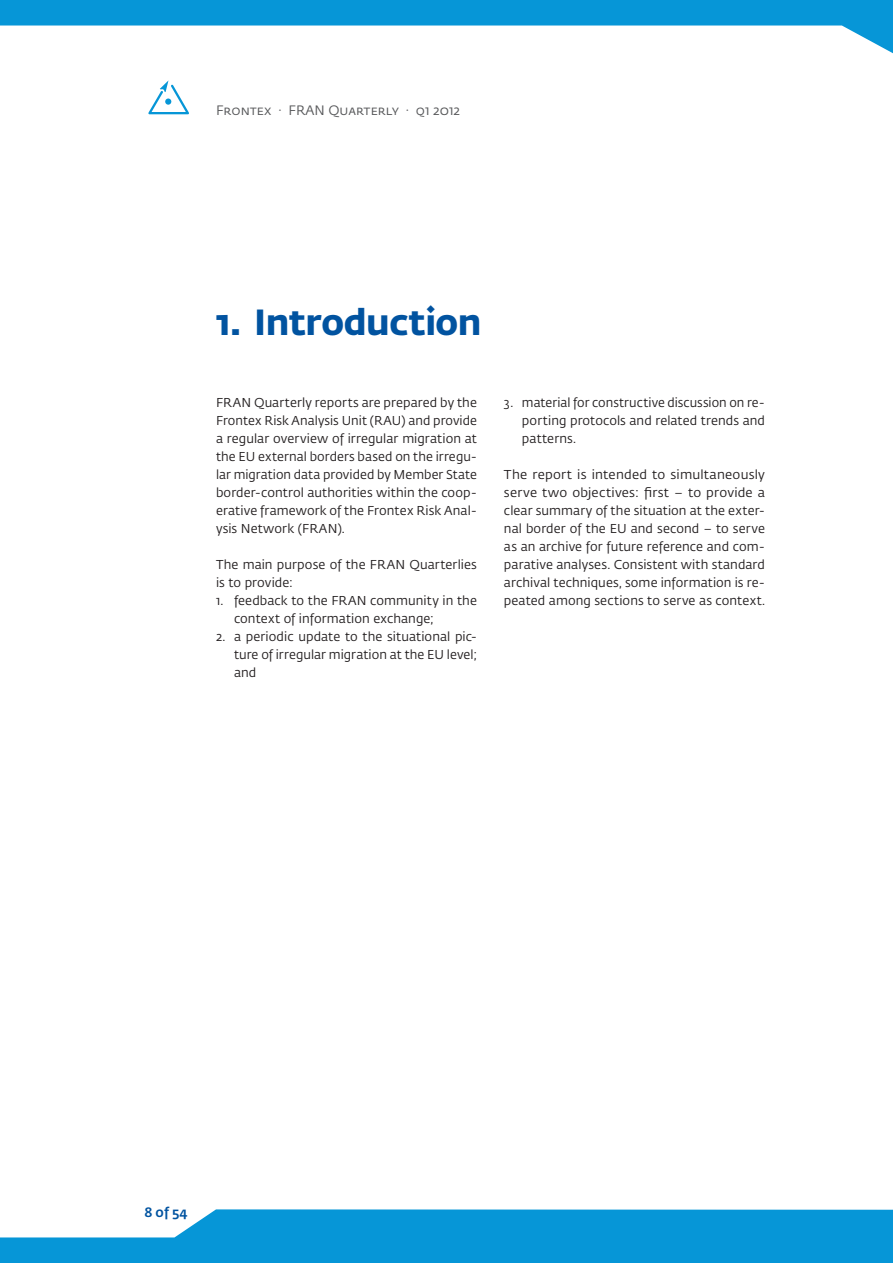
<style>
.page{position:relative;width:893px;height:1263px;background:#fff}
.page>*{position:absolute;margin:0;border:0;box-sizing:border-box;transform-origin:0 0}
.t1{font:700 36px "Fedra Sans Pro";letter-spacing:-.015em;color:#0153a0}
.t2{font:13.5px "Fedra Sans Pro";color:#57585a}
.t3{font:500 13.5px "Fedra Sans Pro";color:#0153a0}
.t4{font:12.75px/18px "Fedra Sans Pro";letter-spacing:.005em;color:#231f20;text-align:justify}
</style>
<div class="page">
<svg style="left:148px;top:80px;width:41px;height:34px"></svg>
<svg style="left:0;top:0;width:893px;height:54px"></svg>
<svg style="left:0;top:1209px;width:893px;height:54px;background:#24a2db"></svg>
<p class="t2" style="left:216px;top:100px;width:246px">Frontex · FRAN Quarterly · q1 2012</p>
<h1 class="t1" style="left:216px;top:293px;width:267px">1. Introduction</h1>
<p class="t4" style="left:216px;top:393px;width:263px">FRAN Quarterly reports are prepared by the Frontex Risk Analysis Unit (RAU) and provide a regular overview of irregular migration at the EU external borders based on the irregu&shy;lar migration data provided by Member State border-control authorities within the coop&shy;erative framework of the Frontex Risk Anal&shy;ysis Network (FRAN).</p>
<p class="t4" style="left:216px;top:555px;width:262px">The main purpose of the FRAN Quarterlies is to provide:</p>
<p class="t4" style="left:234px;top:591px;width:245px;text-indent:-18px">1. feedback to the FRAN community in the context of information exchange;</p>
<p class="t4" style="left:234px;top:627px;width:244px;text-indent:-18px">2. a periodic update to the situational pic&shy;ture of irregular migration at the EU level; and</p>
<p class="t4" style="left:522px;top:393px;width:244px;text-indent:-18px">3. material for constructive discussion on re&shy;porting protocols and related trends and patterns.</p>
<p class="t4" style="left:504px;top:465px;width:263px">The report is intended to simultaneously serve two objectives: first – to provide a clear summary of the situation at the exter&shy;nal border of the EU and second – to serve as an archive for future reference and com&shy;parative analyses. Consistent with standard archival techniques, some information is re&shy;peated among sections to serve as context.</p>
<p class="t3" style="left:144px;top:1202px;width:45px">8 of 54</p>
</div>
